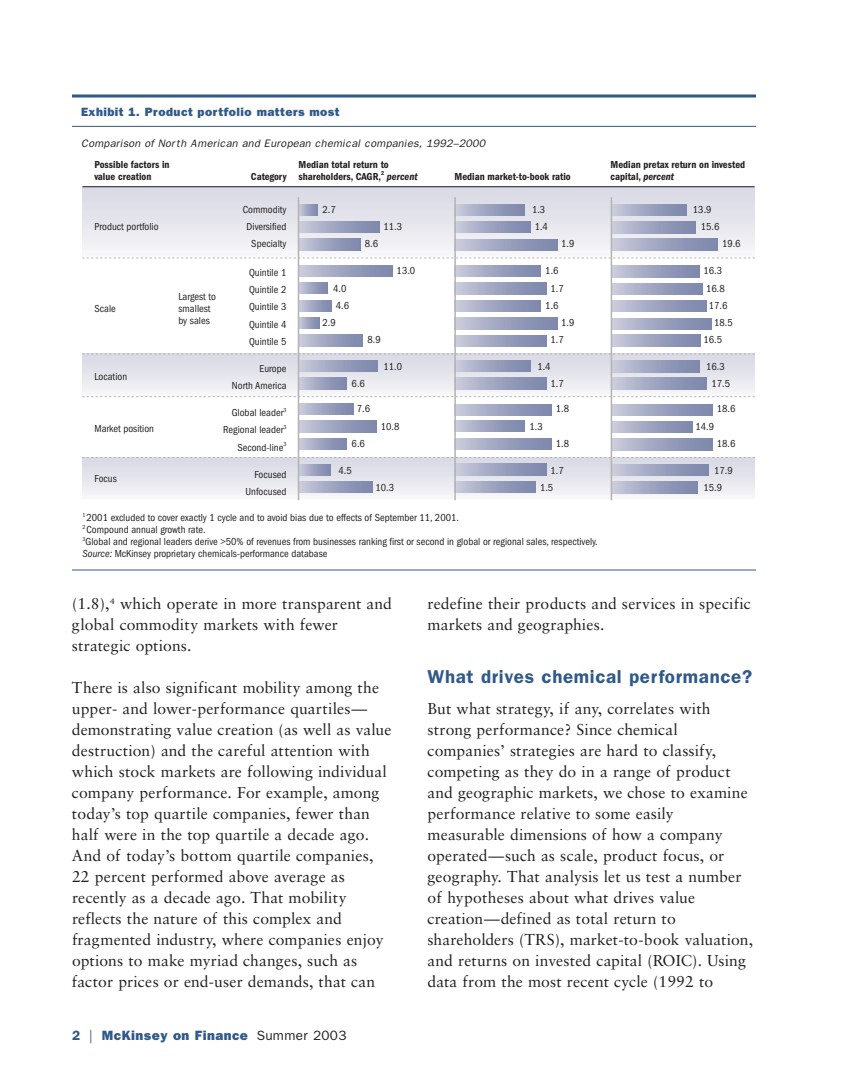
<style>
.page{position:relative;width:864px;height:1080px;background:#fff}
.page>*{position:absolute;margin:0;border:0;box-sizing:border-box;transform-origin:0 0}
.t1{font:600 18.75px "Franklin Gothic";letter-spacing:.035em;color:#30598a}
.t2{font:15.75px/21px "Sabon";letter-spacing:.01em;color:#231f20}
.t3{font:800 13.5px "Franklin Gothic";letter-spacing:.035em;color:#30598a}
.t4{font:800 12px "Franklin Gothic";letter-spacing:.035em;color:#30598a}
.t5{font:italic 10.8px "Franklin Gothic";letter-spacing:.02em;color:#231f20}
.t6{font:condensed 10.5px/17.2px "Franklin Gothic";color:#231f20}
.t7{font:600 condensed 10.5px/12px "Franklin Gothic";color:#231f20}
.s1{font-style:italic}
.s2{font-weight:600}
.s3{font-weight:400}
.s4{font-weight:400;color:#231f20}
</style>
<div class="page">
<div style="left:82px;top:187px;width:672px;height:71px;background:linear-gradient(to bottom,#d6d7e2,#f6f5f8)"></div>
<svg style="left:82px;top:355px;width:672px;height:41px"></svg>
<svg style="left:82px;top:458px;width:672px;height:42px"></svg>
<svg style="left:612px;top:378px;width:94px;height:11px"></svg>
<svg style="left:456px;top:378px;width:90px;height:11px"></svg>
<svg style="left:456px;top:239px;width:101px;height:12px"></svg>
<svg style="left:612px;top:239px;width:106px;height:11px"></svg>
<svg style="left:82px;top:258px;width:672px;height:1px"></svg>
<svg style="left:82px;top:354px;width:672px;height:1px"></svg>
<svg style="left:82px;top:396px;width:672px;height:1px"></svg>
<svg style="left:82px;top:457px;width:672px;height:1px"></svg>
<svg style="left:299px;top:335px;width:64px;height:11px"></svg>
<svg style="left:299px;top:438px;width:47px;height:12px"></svg>
<svg style="left:299px;top:317px;width:20px;height:12px"></svg>
<svg style="left:299px;top:421px;width:77px;height:11px"></svg>
<svg style="left:299px;top:221px;width:81px;height:12px"></svg>
<svg style="left:299px;top:300px;width:33px;height:11px"></svg>
<svg style="left:299px;top:404px;width:54px;height:11px"></svg>
<svg style="left:299px;top:204px;width:19px;height:12px"></svg>
<svg style="left:299px;top:283px;width:28px;height:11px"></svg>
<svg style="left:299px;top:361px;width:79px;height:11px"></svg>
<svg style="left:299px;top:482px;width:74px;height:11px"></svg>
<svg style="left:299px;top:239px;width:61px;height:11px"></svg>
<svg style="left:299px;top:265px;width:93px;height:12px"></svg>
<svg style="left:299px;top:378px;width:47px;height:11px"></svg>
<svg style="left:299px;top:464px;width:32px;height:12px"></svg>
<hr style="left:298px;top:197px;width:1px;height:303px;background:#b3b3b3">
<svg style="left:456px;top:335px;width:90px;height:11px"></svg>
<svg style="left:456px;top:438px;width:96px;height:11px"></svg>
<svg style="left:456px;top:318px;width:101px;height:11px"></svg>
<svg style="left:456px;top:421px;width:69px;height:11px"></svg>
<svg style="left:456px;top:205px;width:69px;height:11px"></svg>
<svg style="left:456px;top:300px;width:85px;height:12px"></svg>
<svg style="left:456px;top:404px;width:96px;height:11px"></svg>
<svg style="left:456px;top:222px;width:74px;height:11px"></svg>
<svg style="left:456px;top:283px;width:90px;height:11px"></svg>
<svg style="left:456px;top:361px;width:74px;height:11px"></svg>
<svg style="left:456px;top:481px;width:80px;height:11px"></svg>
<svg style="left:456px;top:266px;width:85px;height:11px"></svg>
<svg style="left:456px;top:464px;width:90px;height:11px"></svg>
<hr style="left:454px;top:197px;width:2px;height:303px;background:#b3b3b3">
<hr style="left:82px;top:186px;width:672px;height:1px;background:#231f20">
<svg style="left:612px;top:335px;width:89px;height:11px"></svg>
<svg style="left:612px;top:439px;width:100px;height:11px"></svg>
<svg style="left:612px;top:421px;width:80px;height:12px"></svg>
<svg style="left:612px;top:318px;width:100px;height:11px"></svg>
<svg style="left:612px;top:205px;width:75px;height:11px"></svg>
<svg style="left:612px;top:404px;width:100px;height:11px"></svg>
<svg style="left:612px;top:301px;width:95px;height:11px"></svg>
<svg style="left:612px;top:222px;width:84px;height:11px"></svg>
<svg style="left:612px;top:361px;width:88px;height:11px"></svg>
<svg style="left:612px;top:482px;width:86px;height:11px"></svg>
<svg style="left:612px;top:283px;width:90px;height:12px"></svg>
<svg style="left:612px;top:464px;width:96px;height:12px"></svg>
<svg style="left:612px;top:266px;width:88px;height:11px"></svg>
<hr style="left:611px;top:197px;width:1px;height:303px;background:#b3b3b3">
<svg style="left:72px;top:94px;width:684px;height:4px;background:#6382a7"></svg>
<hr style="left:72px;top:126px;width:684px;height:1px;background:#30598a">
<hr style="left:72px;top:570px;width:684px;height:1px;background:#30598a">
<p class="t4" style="left:81px;top:107px;width:260px">Exhibit 1. Product portfolio matters most</p>
<p class="t5" style="left:81px;top:140px;width:406px">Comparison of North American and European chemical companies, 1992–2000</p>
<p class="t7" style="left:94px;top:159px;width:77px">Possible factors in value creation</p>
<p class="t7" style="left:610px;top:159px;width:136px">Median pretax return on invested</p>
<p class="t7" style="left:299px;top:159px;width:121px">Median total return to shareholders, CAGR,<sup>2</sup> <span class="s1">percent</span></p>
<p class="t7" style="left:454px;top:171px;width:118px">Median market-to-book ratio</p>
<p class="t7" style="left:251px;top:171px;width:37px">Category</p>
<p class="t7" style="left:610px;top:171px;width:65px">capital, <span class="s1">percent</span></p>
<p class="t6" style="left:243px;top:202px;width:45px;text-align:right">Commodity<br>Diversified<br>Specialty</p>
<p class="t6" style="left:249px;top:265px;width:39px;text-align:justify">Quintile 1<br>Quintile 2<br>Quintile 3<br>Quintile 4<br>Quintile 5</p>
<p class="t6" style="left:232px;top:361px;width:56px;text-align:right">Europe<br>North America</p>
<p class="t6" style="left:223px;top:405px;width:65px;text-align:right">Global leader<sup>3<br></sup>Regional leader<sup>3<br></sup>Second-line<sup>3</sup></p>
<p class="t6" style="left:246px;top:466px;width:42px;text-align:right">Focused<br>Unfocused</p>
<p class="t6" style="left:323px;top:202px;width:15px">2.7</p>
<p class="t6" style="left:532px;top:202px;width:17px">1.3<br>1.4</p>
<p class="t6" style="left:701px;top:202px;width:20px;text-indent:-8px">13.9<br>15.6</p>
<p class="t6" style="left:94px;top:219px;width:66px">Product portfolio</p>
<p class="t6" style="left:383px;top:219px;width:20px">11.3</p>
<p class="t6" style="left:365px;top:236px;width:15px">8.6</p>
<p class="t6" style="left:561px;top:236px;width:15px">1.9</p>
<p class="t6" style="left:722px;top:236px;width:20px">19.6</p>
<p class="t6" style="left:545px;top:263px;width:15px">1.6</p>
<p class="t6" style="left:551px;top:280px;width:15px">1.7</p>
<p class="t6" style="left:545px;top:298px;width:15px">1.6</p>
<p class="t6" style="left:561px;top:315px;width:15px">1.9</p>
<p class="t6" style="left:551px;top:332px;width:15px">1.7</p>
<p class="t6" style="left:551px;top:358px;width:15px;text-indent:-13px">1.4<br>1.7</p>
<p class="t6" style="left:556px;top:401px;width:15px">1.8</p>
<p class="t6" style="left:529px;top:418px;width:15px">1.3</p>
<p class="t6" style="left:556px;top:436px;width:15px">1.8</p>
<p class="t6" style="left:540px;top:463px;width:25px;text-indent:11px">1.7<br>1.5</p>
<p class="t6" style="left:82px;top:513px;width:517px;line-height:12px"><sup>1</sup> 2001 excluded to cover exactly 1 cycle and to avoid bias due to effects of September 11, 2001.<br><sup>2</sup> Compound annual growth rate.<br><sup>3</sup>Global and regional leaders derive &gt;50% of revenues from businesses ranking first or second in global or regional sales, respectively.<br><span class="s1">Source:</span> McKinsey proprietary chemicals-performance database</p>
<p class="t6" style="left:397px;top:263px;width:20px">13.0</p>
<p class="t6" style="left:703px;top:263px;width:20px">16.3</p>
<p class="t6" style="left:706px;top:280px;width:20px">16.8</p>
<p class="t6" style="left:709px;top:298px;width:20px">17.6</p>
<p class="t6" style="left:714px;top:315px;width:20px">18.5</p>
<p class="t6" style="left:703px;top:332px;width:20px">16.5</p>
<p class="t6" style="left:706px;top:358px;width:25px;text-align:center">16.3<br>17.5</p>
<p class="t6" style="left:717px;top:401px;width:20px">18.6</p>
<p class="t6" style="left:696px;top:418px;width:20px">14.9</p>
<p class="t6" style="left:717px;top:436px;width:20px">18.6</p>
<p class="t6" style="left:703px;top:463px;width:31px;text-indent:11px">17.9<br>15.9</p>
<p class="t6" style="left:333px;top:280px;width:15px">4.0</p>
<p class="t6" style="left:336px;top:298px;width:15px">4.6</p>
<p class="t6" style="left:323px;top:315px;width:15px">2.9</p>
<p class="t6" style="left:178px;top:291px;width:39px;line-height:12px">Largest to smallest by sales</p>
<p class="t6" style="left:94px;top:301px;width:23px">Scale</p>
<p class="t6" style="left:368px;top:332px;width:15px">8.9</p>
<p class="t6" style="left:383px;top:358px;width:20px">11.0</p>
<p class="t6" style="left:94px;top:369px;width:34px">Location</p>
<p class="t6" style="left:352px;top:376px;width:15px">6.6</p>
<p class="t6" style="left:357px;top:401px;width:15px">7.6</p>
<p class="t6" style="left:381px;top:418px;width:20px">10.8</p>
<p class="t6" style="left:94px;top:421px;width:61px">Market position</p>
<p class="t6" style="left:352px;top:436px;width:15px">6.6</p>
<p class="t6" style="left:338px;top:463px;width:15px">4.5</p>
<p class="t6" style="left:94px;top:471px;width:24px">Focus</p>
<p class="t6" style="left:375px;top:480px;width:20px">10.3</p>
<p class="t2" style="left:72px;top:594px;width:322px">(1.8),<sup>4</sup> which operate in more transparent and global commodity markets with fewer strategic options.</p>
<p class="t2" style="left:72px;top:678px;width:321px">There is also significant mobility among the upper- and lower-performance quartiles— demonstrating value creation (as well as value destruction) and the careful attention with which stock markets are following individual company performance. For example, among today’s top quartile companies, fewer than half were in the top quartile a decade ago.<br>And of today’s bottom quartile companies, 22 percent performed above average as recently as a decade ago. That mobility reflects the nature of this complex and fragmented industry, where companies enjoy options to make myriad changes, such as factor prices or end-user demands, that can</p>
<p class="t3" style="left:72px;top:1030px;width:276px"><span class="s2">2</span> <span class="s3">|</span> McKinsey on Finance <span class="s4">Summer 2003</span></p>
<p class="t2" style="left:428px;top:594px;width:325px">redefine their products and services in specific markets and geographies.</p>
<p class="t1" style="left:428px;top:670px;width:326px">What drives chemical performance?</p>
<p class="t2" style="left:427px;top:699px;width:327px">But what strategy, if any, correlates with strong performance? Since chemical companies’ strategies are hard to classify, competing as they do in a range of product and geographic markets, we chose to examine performance relative to some easily measurable dimensions of how a company operated—such as scale, product focus, or geography. That analysis let us test a number of hypotheses about what drives value creation—defined as total return to shareholders (TRS), market-to-book valuation, and returns on invested capital (ROIC). Using data from the most recent cycle (1992 to</p>
</div>
